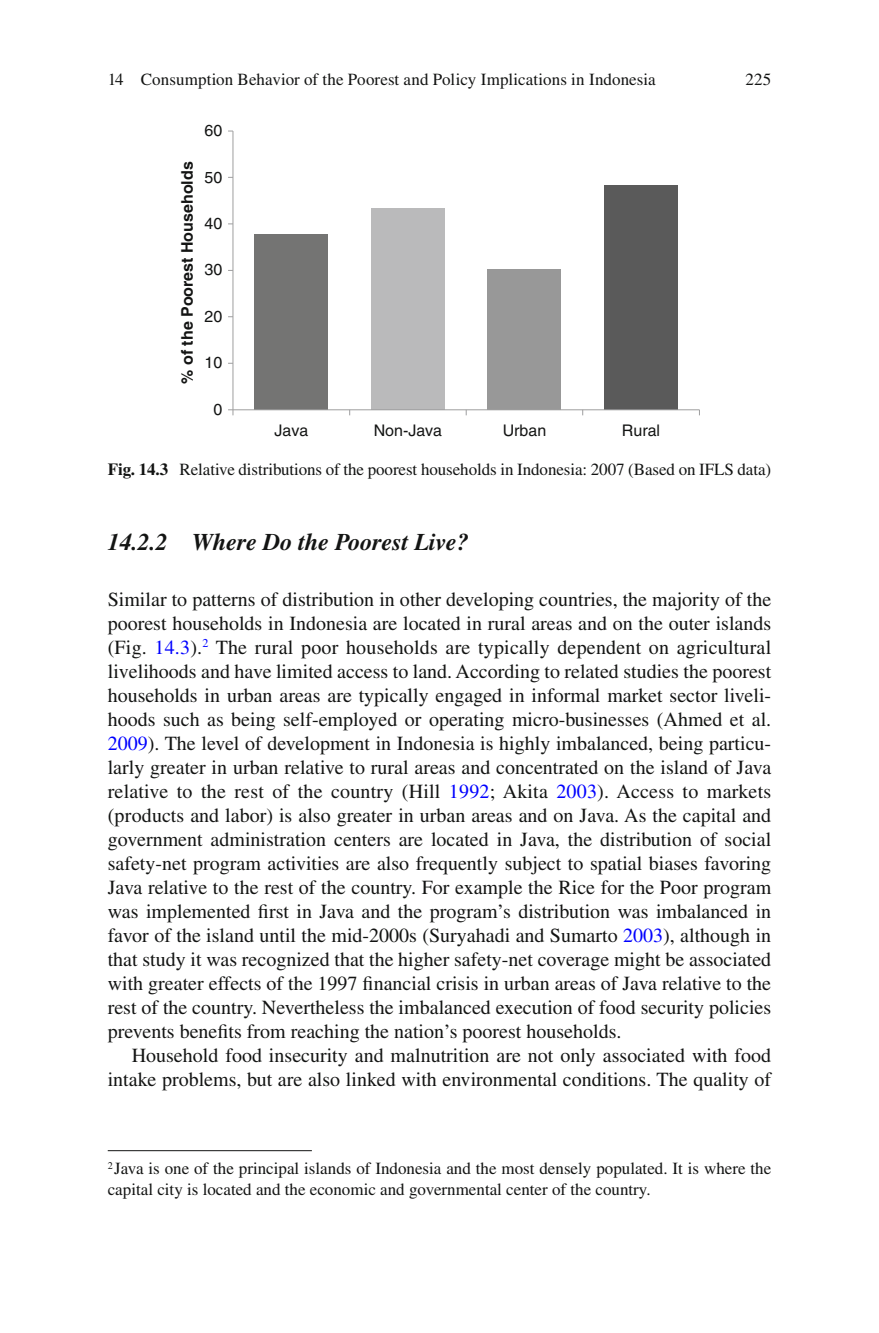
<style>
.page{position:relative;width:879px;height:1333px;background:#fff}
.page>*{position:absolute;margin:0;border:0;box-sizing:border-box;transform-origin:0 0}
.t1{font:italic 700 24px "Times";color:#131413}
.t2{font:20px/24px "Times";color:#131413;text-align:justify}
.t3{font:17px/20px "Times";color:#131413}
.t4{font:16px "Helvetica";color:#131413}
.t5{font:700 16px "Helvetica";color:#131413}
.s1{font-weight:700}
.s2{color:#00f}
</style>
<div class="page">
<div style="left:255px;top:234px;width:73px;height:176px;background:#747473"></div>
<div style="left:371px;top:209px;width:74px;height:201px;background:#bababb"></div>
<div style="left:488px;top:269px;width:73px;height:141px;background:#989898"></div>
<div style="left:604px;top:186px;width:73px;height:224px;background:#5a5a5a"></div>
<hr style="left:232px;top:131px;width:1px;height:279px;background:#9e9e9f">
<hr style="left:228px;top:409px;width:471px;height:1px;background:#9e9e9f">
<hr style="left:108px;top:1150px;width:204px;height:1px;background:#131413">
<p class="t3" style="left:108px;top:71px;width:549px">14 Consumption Behavior of the Poorest and Policy Implications in Indonesia</p>
<p class="t5" style="left:178px;top:384px;width:224px;rotate:-90deg">% of the Poorest Households</p>
<p class="t4" style="left:205px;top:121px;width:19px">60</p>
<p class="t4" style="left:205px;top:168px;width:19px">50</p>
<p class="t4" style="left:205px;top:214px;width:19px">40</p>
<p class="t4" style="left:205px;top:260px;width:19px">30</p>
<p class="t4" style="left:205px;top:307px;width:19px">20</p>
<p class="t4" style="left:205px;top:353px;width:19px">10</p>
<p class="t4" style="left:213px;top:400px;width:10px">0</p>
<p class="t4" style="left:274px;top:421px;width:35px">Java</p>
<p class="t4" style="left:374px;top:421px;width:70px">Non-Java</p>
<p class="t4" style="left:503px;top:421px;width:45px">Urban</p>
<p class="t4" style="left:622px;top:421px;width:40px">Rural</p>
<p class="t3" style="left:745px;top:71px;width:27px">225</p>
<p class="t3" style="left:108px;top:460px;width:665px"><span class="s1">Fig. 14.3</span> Relative distributions of the poorest households in Indonesia: 2007 (Based on IFLS data)</p>
<p class="t1" style="left:108px;top:533px;width:362px">14.2.2 Where Do the Poorest Live?</p>
<p class="t2" style="left:108px;top:589px;width:665px">Similar to patterns of distribution in other developing countries, the majority of the poorest households in Indonesia are located in rural areas and on the outer islands (Fig. <span class="s2">14.3</span> ). <sup>2</sup> The rural poor households are typically dependent on agricultural livelihoods and have limited access to land. According to related studies the poorest households in urban areas are typically engaged in informal market sector liveli&shy;hoods such as being self-employed or operating micro-businesses (Ahmed et al.<br><span class="s2">2009</span> ). The level of development in Indonesia is highly imbalanced, being particu&shy;larly greater in urban relative to rural areas and concentrated on the island of Java relative to the rest of the country (Hill <span class="s2">1992</span> ; Akita <span class="s2">2003</span> ). Access to markets (products and labor) is also greater in urban areas and on Java. As the capital and government administration centers are located in Java, the distribution of social safety-net program activities are also frequently subject to spatial biases favoring Java relative to the rest of the country. For example the Rice for the Poor program was implemented first in Java and the program’s distribution was imbalanced in favor of the island until the mid-2000s (Suryahadi and Sumarto <span class="s2">2003</span> ), although in that study it was recognized that the higher safety-net coverage might be associated with greater effects of the 1997 financial crisis in urban areas of Java relative to the rest of the country. Nevertheless the imbalanced execution of food security policies prevents benefits from reaching the nation’s poorest households.</p>
<p class="t2" style="left:108px;top:1045px;width:665px;text-align:right">Household food insecurity and malnutrition are not only associated with food intake problems, but are also linked with environmental conditions. The quality of</p>
<p class="t3" style="left:108px;top:1160px;width:665px"><sup>2</sup> Java is one of the principal islands of Indonesia and the most densely populated. It is where the capital city is located and the economic and governmental center of the country.</p>
</div>
